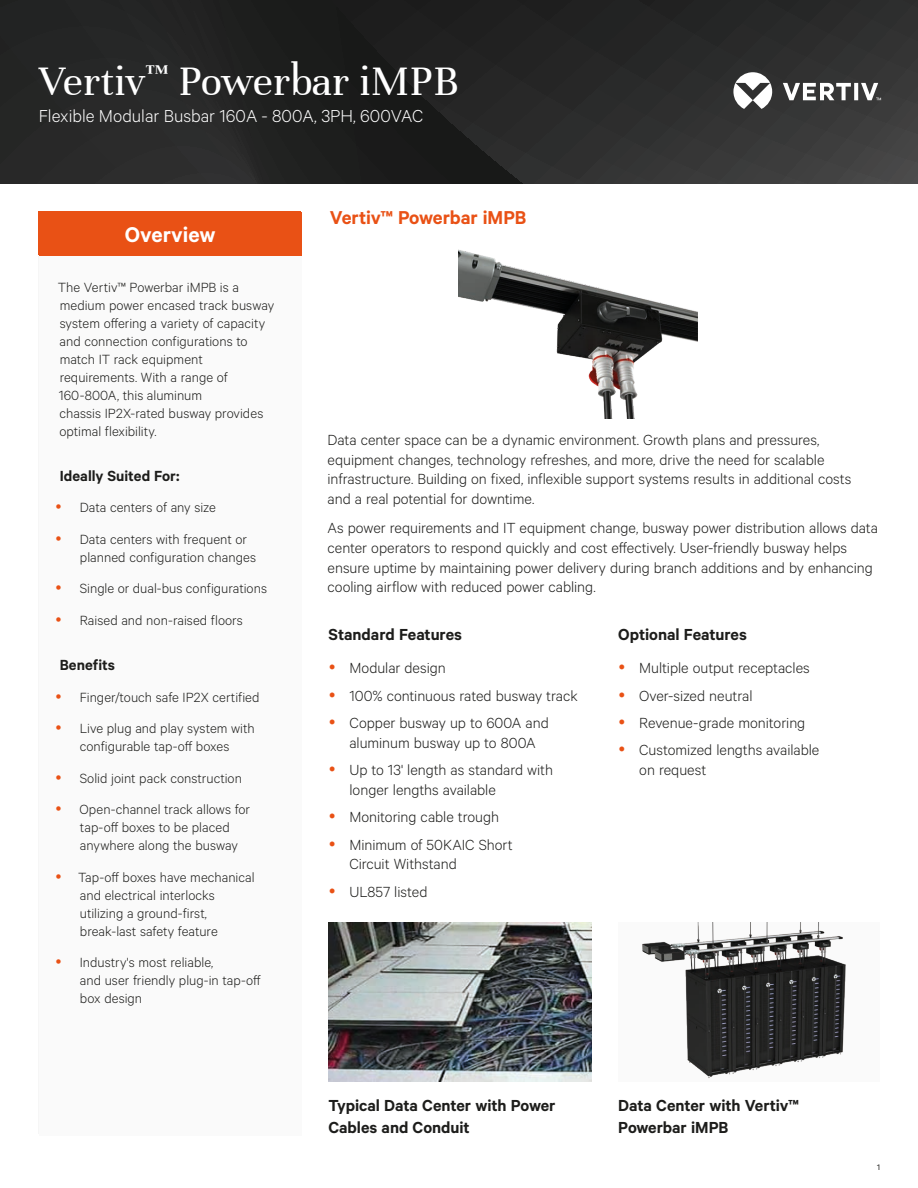
<style>
.page{position:relative;width:918px;height:1188px;background:#fff}
.page>*{position:absolute;margin:0;border:0;box-sizing:border-box;transform-origin:0 0}
.t1{font:45px "Unna";color:#fff}
.t2{font:600 24px "Calibre";color:#fff}
.t3{font:600 21px "Calibre";letter-spacing:-.01em;color:#e95115}
.t4{font:300 19.5px "Calibre";color:#fff}
.t5{font:600 18px/21.6px "Calibre";letter-spacing:-.005em;color:#1d1d1b}
.t6{font:300 16.5px/27.3px "Calibre";color:#1d1d1b}
.t7{font:600 16.5px "Calibre";color:#1d1d1b}
.t8{font:300 15px/18px "Calibre";color:#1d1d1b}
.t9{font:9px "Calibre";color:#1d1d1b}
</style>
<div class="page">
<svg style="left:0;top:0;width:918px;height:184px;background:#272727"></svg>
<svg style="left:733px;top:72px;width:148px;height:37px"></svg>
<div style="left:38px;top:211px;width:263px;height:43px;background:#e95115"></div>
<div style="left:618px;top:923px;width:262px;height:159px;background:#fafafa"></div>
<div style="left:39px;top:256px;width:263px;height:878px;background:#fafafa"></div>
<div style="left:39px;top:212px;width:263px;height:44px;background:#e95115"></div>
<img style="left:328px;top:923px;width:263px;height:159px">
<img style="left:459px;top:250px;width:238px;height:168px">
<img style="left:642px;top:923px;width:204px;height:155px">
<h1 class="t1" style="left:39px;top:55px;width:422px">Vertiv<sup>™</sup> Powerbar iMPB</h1>
<p class="t4" style="left:39px;top:104px;width:386px">Flexible Modular Busbar 160A - 800A, 3PH, 600VAC</p>
<h2 class="t2" style="left:125px;top:220px;width:92px">Overview</h2>
<p class="t8" style="left:58px;top:277px;width:218px">The Vertiv™ Powerbar iMPB is a medium power encased track busway system offering a variety of capacity and connection configurations to match IT rack equipment requirements. With a range of<br>160-800A, this aluminum<br>chassis IP2X-rated busway provides optimal flexibility.</p>
<p class="t7" style="left:60px;top:466px;width:121px">Ideally Suited For:</p>
<p class="t8" style="left:80px;top:491px;width:169px;line-height:31.5px">Data centers of any size<br>Data centers with frequent or</p>
<p class="t8" style="left:80px;top:541px;width:189px;line-height:31.5px">planned configuration changes<br>Single or dual-bus configurations<br>Raised and non-raised floors</p>
<p class="t7" style="left:60px;top:655px;width:57px">Benefits</p>
<p class="t8" style="left:80px;top:681px;width:181px;line-height:31.5px">Finger/touch safe IP2X certified<br>Live plug and play system with</p>
<p class="t8" style="left:80px;top:730px;width:172px;line-height:31.5px">configurable tap-off boxes<br>Solid joint pack construction<br>Open-channel track allows for</p>
<p class="t8" style="left:80px;top:818px;width:160px">tap-off boxes to be placed anywhere along the busway</p>
<p class="t8" style="left:78px;top:867px;width:178px">Tap-off boxes have mechanical and electrical interlocks utilizing a ground-first, break-last safety feature</p>
<p class="t8" style="left:80px;top:953px;width:183px">Industry's most reliable,<br>and user friendly plug-in tap-off box design</p>
<p class="t3" style="left:330px;top:205px;width:198px">Vertiv™ Powerbar iMPB</p>
<p class="t6" style="left:328px;top:429px;width:525px;line-height:19.8px">Data center space can be a dynamic environment. Growth plans and pressures, equipment changes, technology refreshes, and more, drive the need for scalable infrastructure. Building on fixed, inflexible support systems results in additional costs and a real potential for downtime.</p>
<p class="t6" style="left:328px;top:517px;width:552px;line-height:19.8px">As power requirements and IT equipment change, busway power distribution allows data center operators to respond quickly and cost effectively. User-friendly busway helps ensure uptime by maintaining power delivery during branch additions and by enhancing cooling airflow with reduced power cabling.</p>
<p class="t5" style="left:328px;top:623px;width:135px">Standard Features</p>
<p class="t6" style="left:349px;top:654px;width:230px">Modular design<br>100% continuous rated busway track<br>Copper busway up to 600A and</p>
<p class="t6" style="left:349px;top:728px;width:205px">aluminum busway up to 800A<br>Up to 13' length as standard with</p>
<p class="t6" style="left:349px;top:775px;width:165px">longer lengths available<br>Monitoring cable trough<br>Minimum of 50KAIC Short</p>
<p class="t6" style="left:349px;top:850px;width:109px">Circuit Withstand<br>UL857 listed</p>
<p class="t5" style="left:618px;top:623px;width:130px">Optional Features</p>
<p class="t6" style="left:639px;top:654px;width:182px">Multiple output receptacles<br>Over-sized neutral<br>Revenue-grade monitoring<br>Customized lengths available</p>
<p class="t6" style="left:639px;top:756px;width:69px">on request</p>
<p class="t5" style="left:328px;top:1094px;width:229px">Typical Data Center with Power<br>Cables and Conduit</p>
<p class="t5" style="left:618px;top:1094px;width:182px">Data Center with Vertiv™<br>Powerbar iMPB</p>
<p class="t9" style="left:877px;top:1162px;width:4px">1</p>
</div>
